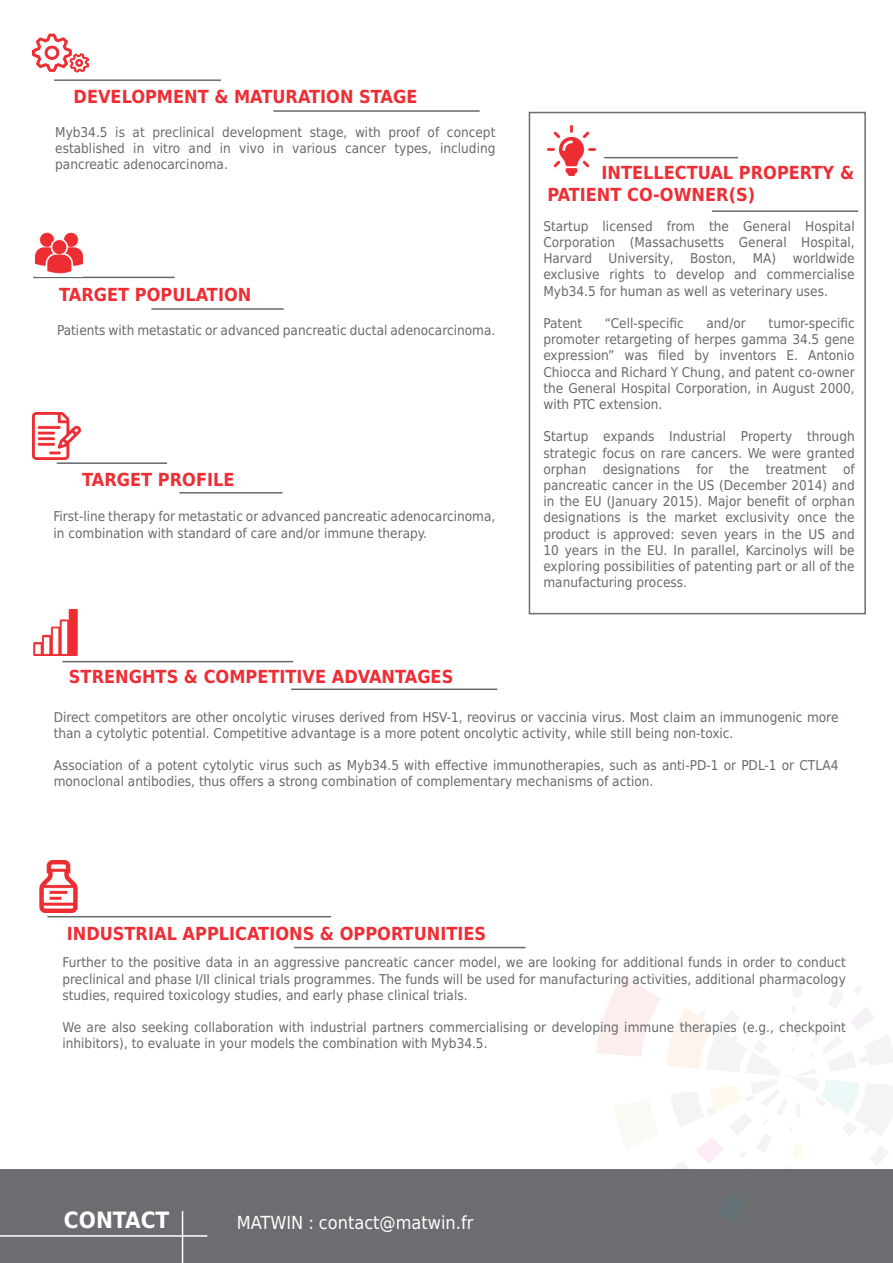
<style>
.page{position:relative;width:893px;height:1263px;background:#fff}
.page>*{position:absolute;margin:0;border:0;box-sizing:border-box;transform-origin:0 0}
.t1{font:700 22.5px "DejaVu Sans Condensed";color:#fff}
.t2{font:700 18px/21.6px "DejaVu Sans Condensed";color:#ee2d34}
.t3{font:18px "DejaVu Sans Condensed";color:#fff}
.t4{font:13.5px/16.2px "DejaVu Sans Condensed";color:#656a6d;text-align:justify}
</style>
<div class="page">
<div style="left:0;top:1169px;width:893px;height:94px;background:#6c6d70"></div>
<hr style="left:712px;top:210px;width:146px;height:2px;background:#656a6d">
<hr style="left:54px;top:79px;width:167px;height:2px;background:#656a6d">
<hr style="left:273px;top:110px;width:207px;height:2px;background:#656a6d">
<img style="left:33px;top:33px;width:55px;height:48px">
<hr style="left:62px;top:661px;width:231px;height:1px;background:#656a6d">
<hr style="left:291px;top:688px;width:206px;height:2px;background:#656a6d">
<img style="left:33px;top:609px;width:45px;height:46px">
<hr style="left:47px;top:916px;width:284px;height:1px;background:#656a6d">
<hr style="left:294px;top:947px;width:231px;height:1px;background:#656a6d">
<img style="left:39px;top:861px;width:39px;height:52px">
<hr style="left:57px;top:462px;width:110px;height:2px;background:#656a6d">
<hr style="left:179px;top:492px;width:103px;height:1px;background:#656a6d">
<img style="left:33px;top:412px;width:47px;height:47px">
<hr style="left:33px;top:277px;width:142px;height:1px;background:#656a6d">
<hr style="left:151px;top:308px;width:133px;height:2px;background:#656a6d">
<img style="left:36px;top:232px;width:47px;height:42px">
<svg style="left:596px;top:966px;width:297px;height:203px"></svg>
<hr style="left:182px;top:1211px;width:1px;height:52px;background:#fff">
<hr style="left:0;top:1235px;width:207px;height:2px;background:#fff">
<hr style="left:604px;top:157px;width:134px;height:1px;background:#656a6d">
<div style="left:529px;top:112px;width:337px;height:502px;border:2px solid #6c6d70"></div>
<img style="left:547px;top:125px;width:50px;height:51px">
<h2 class="t2" style="left:74px;top:86px;width:345px">DEVELOPMENT &amp; MATURATION STAGE</h2>
<p class="t4" style="left:55px;top:123px;width:442px">Myb34.5 is at preclinical development stage, with proof of concept established in vitro and in vivo in various cancer types, including pancreatic adenocarcinoma.</p>
<h2 class="t2" style="left:59px;top:283px;width:194px">TARGET POPULATION</h2>
<p class="t4" style="left:57px;top:322px;width:440px">Patients with metastatic or advanced pancreatic ductal adenocarcinoma.</p>
<h2 class="t2" style="left:82px;top:469px;width:154px">TARGET PROFILE</h2>
<p class="t4" style="left:54px;top:508px;width:443px">First-line therapy for metastatic or advanced pancreatic adenocarcinoma, in combination with standard of care and/or immune therapy.</p>
<h2 class="t2" style="left:69px;top:665px;width:386px">STRENGHTS &amp; COMPETITIVE ADVANTAGES</h2>
<h2 class="t2" style="left:547px;top:162px;width:308px;text-indent:54px">INTELLECTUAL PROPERTY &amp;<br>PATIENT CO-OWNER(S)</h2>
<p class="t4" style="left:543px;top:218px;width:313px">Startup licensed from the General Hospital Corporation (Massachusetts General Hospital, Harvard University, Boston, MA) worldwide exclusive rights to develop and commercialise Myb34.5 for human as well as veterinary uses.</p>
<p class="t4" style="left:543px;top:315px;width:40px">Patent</p>
<p class="t4" style="left:605px;top:315px;width:80px">“Cell-specific</p>
<p class="t4" style="left:706px;top:315px;width:41px">and/or</p>
<p class="t4" style="left:543px;top:315px;width:313px;text-indent:225px">tumor-specific promoter retargeting of herpes gamma 34.5 gene expression” was filed by inventors E. Antonio Chiocca and Richard Y Chung, and patent co-owner the General Hospital Corporation, in August 2000, with PTC extension.</p>
<p class="t4" style="left:543px;top:428px;width:313px">Startup expands Industrial Property through strategic focus on rare cancers. We were granted orphan designations for the treatment of pancreatic cancer in the US (December 2014) and in the EU (January 2015). Major benefit of orphan designations is the market exclusivity once the product is approved: seven years in the US and 10 years in the EU. In parallel, Karcinolys will be exploring possibilities of patenting part or all of the manufacturing process.</p>
<p class="t4" style="left:54px;top:708px;width:786px">Direct competitors are other oncolytic viruses derived from HSV-1, reovirus or vaccinia virus. Most claim an immunogenic more than a cytolytic potential. Competitive advantage is a more potent oncolytic activity, while still being non-toxic.</p>
<p class="t4" style="left:54px;top:757px;width:786px">Association of a potent cytolytic virus such as Myb34.5 with effective immunotherapies, such as anti-PD-1 or PDL-1 or CTLA4 monoclonal antibodies, thus offers a strong combination of complementary mechanisms of action.</p>
<h2 class="t2" style="left:67px;top:922px;width:421px">INDUSTRIAL APPLICATIONS &amp; OPPORTUNITIES</h2>
<p class="t4" style="left:63px;top:954px;width:785px">Further to the positive data in an aggressive pancreatic cancer model, we are looking for additional funds in order to conduct preclinical and phase I/II clinical trials programmes. The funds will be used for manufacturing activities, additional pharmacology studies, required toxicology studies, and early phase clinical trials.</p>
<p class="t4" style="left:63px;top:1019px;width:785px">We are also seeking collaboration with industrial partners commercialising or developing immune therapies (e.g., checkpoint inhibitors), to evaluate in your models the combination with Myb34.5.</p>
<h1 class="t1" style="left:64px;top:1201px;width:107px">CONTACT</h1>
<h2 class="t3" style="left:237px;top:1207px;width:238px">MATWIN : contact@matwin.fr</h2>
</div>
